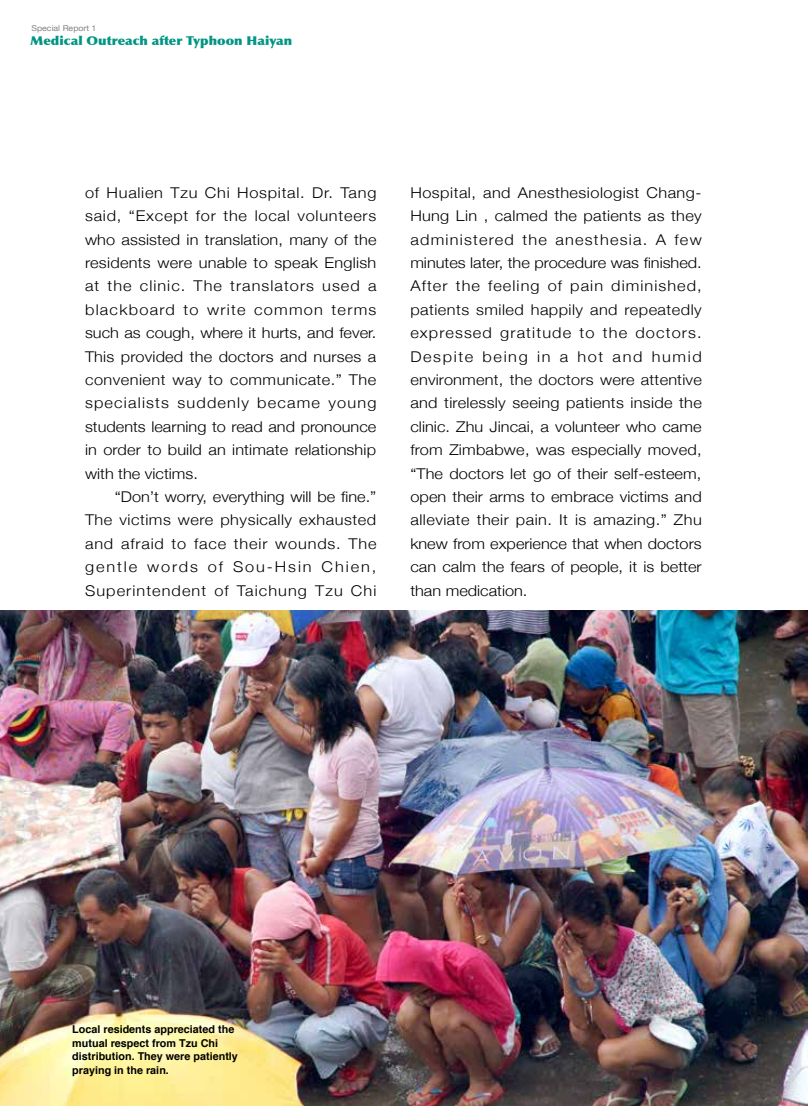
<style>
.page{position:relative;width:808px;height:1106px;background:#fff}
.page>*{position:absolute;margin:0;border:0;box-sizing:border-box;transform-origin:0 0}
.t1{font:300 14.85px/23.4px "Helvetica Neue";letter-spacing:.01em;color:#000;text-align:justify;scale:1.1 1}
.t2{font:900 12.15px "Optima";color:#009583;scale:1.08 1}
.t3{font:700 10.8px/13.5px "Helvetica";color:#000}
.t4{font:8.1px "Helvetica Neue";color:#808284;scale:1.08 1}
</style>
<div class="page">
<img style="left:0;top:610px;width:808px;height:496px">
<p class="t4" style="left:31px;top:22px;width:62px">Special Report 1</p>
<p class="t2" style="left:31px;top:33px;width:244px">Medical Outreach after Typhoon Haiyan</p>
<p class="t1" style="left:85px;top:180px;width:266px">of Hualien Tzu Chi Hospital. Dr. Tang said, “Except for the local volunteers who assisted in translation, many of the residents were unable to speak English at the clinic. The translators used a blackboard to write common terms such as cough, where it hurts, and fever.<br>This provided the doctors and nurses a convenient way to communicate.” The specialists suddenly became young students learning to read and pronounce in order to build an intimate relationship with the victims.</p>
<p class="t1" style="left:85px;top:484px;width:266px;text-indent:30px">“Don’t worry, everything will be fine.” The victims were physically exhausted and afraid to face their wounds. The gentle words of Sou-Hsin Chien, Superintendent of Taichung Tzu Chi</p>
<p class="t1" style="left:410px;top:180px;width:266px">Hospital, and Anesthesiologist Chang-Hung Lin , calmed the patients as they administered the anesthesia. A few minutes later, the procedure was finished.<br>After the feeling of pain diminished, patients smiled happily and repeatedly expressed gratitude to the doctors.<br>Despite being in a hot and humid environment, the doctors were attentive and tirelessly seeing patients inside the clinic. Zhu Jincai, a volunteer who came from Zimbabwe, was especially moved, “The doctors let go of their self-esteem, open their arms to embrace victims and alleviate their pain. It is amazing.” Zhu knew from experience that when doctors can calm the fears of people, it is better than medication.</p>
<p class="t3" style="left:72px;top:1023px;width:167px">Local residents appreciated the mutual respect from Tzu Chi distribution. They were patiently praying in the rain.</p>
</div>
